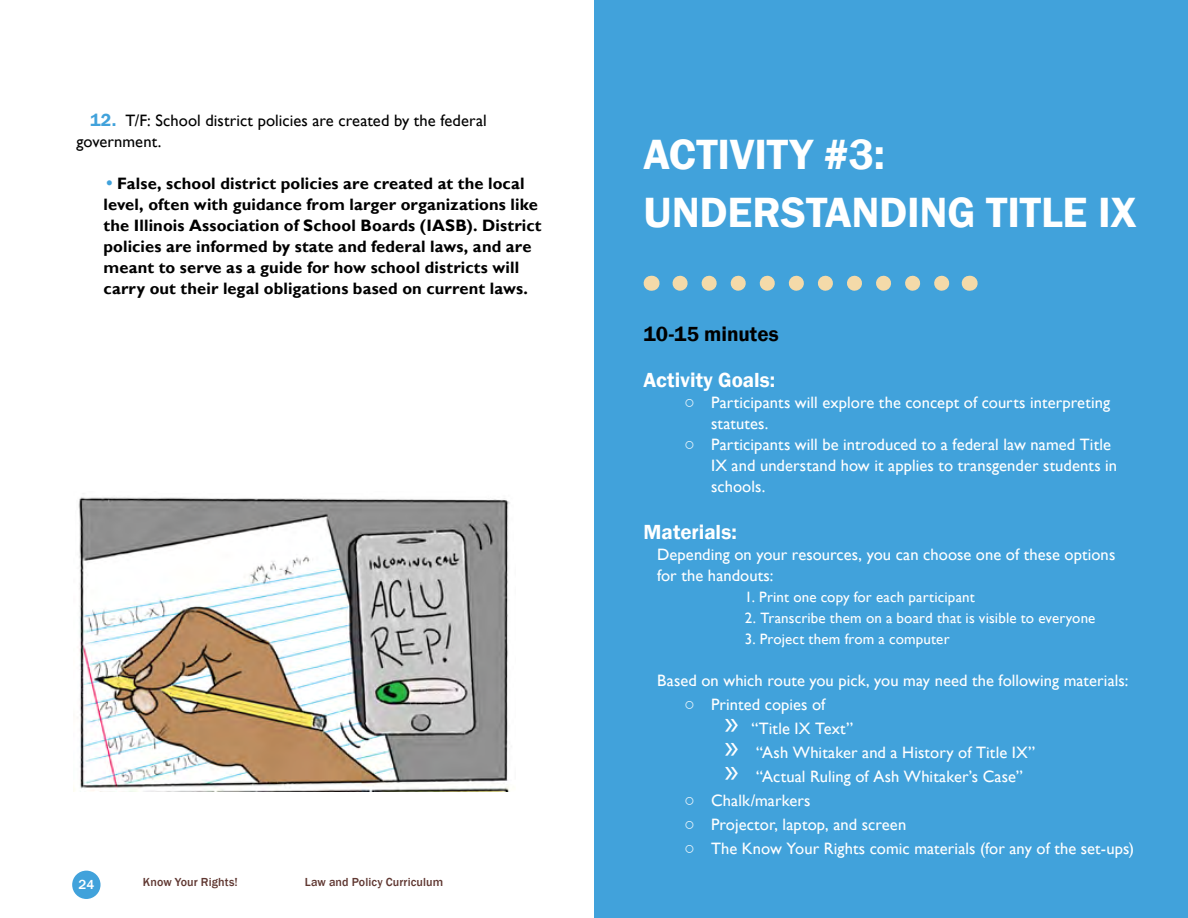
<style>
.page{position:relative;width:1188px;height:918px;background:#fff}
.page>*{position:absolute;margin:0;border:0;box-sizing:border-box;transform-origin:0 0}
.t1{font:600 43.5px/57.6px "Franklin Gothic";letter-spacing:-.005em;color:#fff}
.t2{font:600 21px "Franklin Gothic";color:#fff}
.t3{font:600 21px "Franklin Gothic";color:#000}
.t4{font:16.5px/21px "Gill Sans";letter-spacing:.005em;color:#fff}
.t5{font:700 16.5px/21px "Gill Sans";letter-spacing:.005em;color:#000}
.t6{font:16.5px/21px "Gill Sans";letter-spacing:.005em;color:#000}
.t7{font:15px "Gill Sans";letter-spacing:.01em;color:#fff}
.t8{font:500 13.5px "Franklin Gothic";color:#fff}
.t9{font:500 12px "Franklin Gothic";letter-spacing:.01em;color:#603832}
.s1{font-family:"Franklin Gothic";font-weight:600;font-size:18px;color:#41a2db}
.s2{font-family:"Franklin Gothic";font-weight:600;font-stretch:condensed;font-size:18px}
.s3{font-family:"Myriad Pro";font-size:34.5px}
</style>
<div class="page">
<div style="left:72px;top:871px;width:29px;height:28px;background:#41a2db;border-radius:50%"></div>
<div style="left:594px;top:0;width:594px;height:918px;background:#41a2db"></div>
<svg style="left:680px;top:276px;width:270px;height:15px"></svg>
<svg style="left:651px;top:276px;width:1px;height:15px"></svg>
<svg style="left:969px;top:276px;width:1px;height:15px"></svg>
<img style="left:74px;top:497px;width:436px;height:294px">
<p class="t6" style="left:77px;top:110px;width:412px;text-indent:14px"><span class="s1">12.</span> T/F: School district policies are created by the federal government.</p>
<p class="t5" style="left:104px;top:173px;width:440px"><span class="s1">•</span>False, school district policies are created at the local level, often with guidance from larger organizations like the Illinois Association of School Boards (IASB). District policies are informed by state and federal laws, and are meant to serve as a guide for how school districts will carry out their legal obligations based on current laws.</p>
<p class="t8" style="left:79px;top:876px;width:17px">24</p>
<p class="t9" style="left:143px;top:874px;width:96px">Know Your Rights!</p>
<p class="t9" style="left:305px;top:874px;width:140px">Law and Policy Curriculum</p>
<h1 class="t1" style="left:644px;top:126px;width:495px">ACTIVITY #3:<br>UNDERSTANDING TITLE IX</h1>
<p class="t3" style="left:644px;top:321px;width:137px">10-15 minutes</p>
<p class="t2" style="left:644px;top:367px;width:133px">Activity Goals:</p>
<p class="t4" style="left:711px;top:393px;width:400px;text-indent:-27px"><span class="s2">○</span> Participants will explore the concept of courts interpreting statutes.</p>
<p class="t4" style="left:711px;top:435px;width:408px;text-indent:-27px"><span class="s2">○</span> Participants will be introduced to a federal law named Title<br>IX and understand how it applies to transgender students in schools.</p>
<p class="t2" style="left:644px;top:519px;width:95px">Materials:</p>
<p class="t4" style="left:657px;top:544px;width:460px">Depending on your resources, you can choose one of these options for the handouts:</p>
<p class="t7" style="left:745px;top:588px;width:232px">1. Print one copy for each participant</p>
<p class="t7" style="left:745px;top:609px;width:352px">2. Transcribe them on a board that is visible to everyone</p>
<p class="t7" style="left:745px;top:630px;width:206px">3. Project them from a computer</p>
<p class="t4" style="left:657px;top:670px;width:473px">Based on which route you pick, you may need the following materials:</p>
<p class="t4" style="left:725px;top:692px;width:312px;line-height:24px;text-indent:-40px"><span class="s2">○</span> Printed copies of<br><span class="s3">»</span> “Title IX Text”<br><span class="s3">»</span> “Ash Whitaker and a History of Title IX” <span class="s3">»</span> “Actual Ruling of Ash Whitaker’s Case”</p>
<p class="t4" style="left:684px;top:790px;width:128px"><span class="s2">○</span> Chalk/markers</p>
<p class="t4" style="left:684px;top:814px;width:224px"><span class="s2">○</span> Projector, laptop, and screen</p>
<p class="t4" style="left:684px;top:838px;width:452px"><span class="s2">○</span> The Know Your Rights comic materials (for any of the set-ups)</p>
</div>
